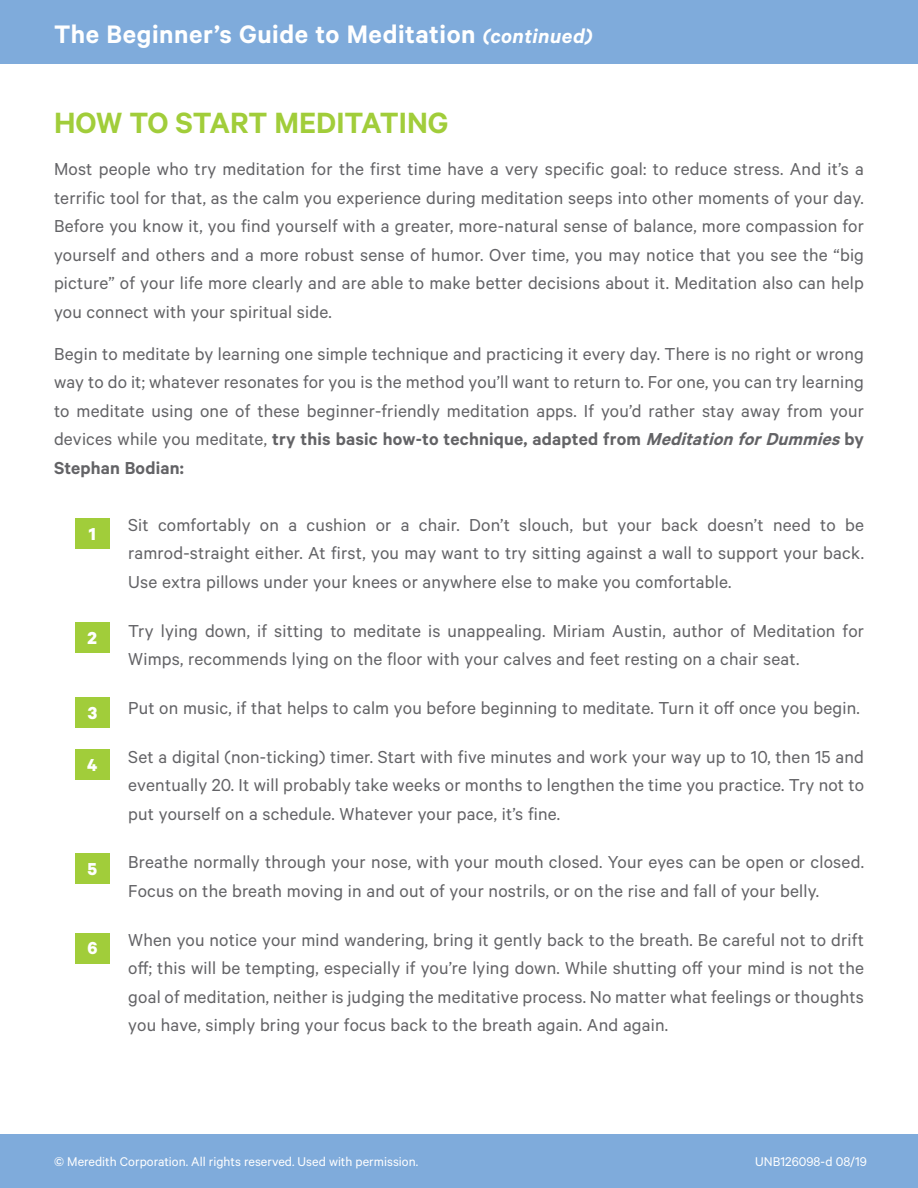
<style>
.page{position:relative;width:918px;height:1188px;background:#fff}
.page>*{position:absolute;margin:0;border:0;box-sizing:border-box;transform-origin:0 0}
.t1{font:600 33px "Calibre";color:#a1cd3a}
.t2{font:600 28.5px "Calibre";letter-spacing:.02em;color:#fff}
.t3{font:19.5px/28.5px "Calibre";letter-spacing:.01em;color:#636366;text-align:justify}
.t4{font:700 19.5px "Calibre";color:#fff}
.t5{font:14.25px "Calibre";color:#fff}
.s1{font-style:italic;font-size:22.5px}
.s2{font-weight:600}
.s3{font-weight:600;font-style:italic}
</style>
<div class="page">
<div style="left:0;top:0;width:918px;height:63px;background:#7fabdb"></div>
<div style="left:0;top:1134px;width:918px;height:54px;background:#7fabdb"></div>
<div style="left:75px;top:518px;width:34px;height:31px;background:#a1cd3a"></div>
<div style="left:75px;top:622px;width:34px;height:31px;background:#a1cd3a"></div>
<div style="left:75px;top:698px;width:34px;height:30px;background:#a1cd3a"></div>
<div style="left:75px;top:750px;width:34px;height:30px;background:#a1cd3a"></div>
<div style="left:75px;top:853px;width:34px;height:31px;background:#a1cd3a"></div>
<div style="left:75px;top:933px;width:34px;height:30px;background:#a1cd3a"></div>
<p class="t2" style="left:54px;top:17px;width:540px">The Beginner’s Guide to Meditation <span class="s1">(continued)</span></p>
<p class="t1" style="left:54px;top:103px;width:396px">HOW TO START MEDITATING</p>
<p class="t3" style="left:54px;top:154px;width:812px">Most people who try meditation for the first time have a very specific goal: to reduce stress. And it’s a terrific tool for that, as the calm you experience during meditation seeps into other moments of your day.<br>Before you know it, you find yourself with a greater, more-natural sense of balance, more compassion for yourself and others and a more robust sense of humor. Over time, you may notice that you see the “big picture” of your life more clearly and are able to make better decisions about it. Meditation also can help you connect with your spiritual side.</p>
<p class="t3" style="left:54px;top:339px;width:812px">Begin to meditate by learning one simple technique and practicing it every day. There is no right or wrong way to do it; whatever resonates for you is the method you’ll want to return to. For one, you can try learning to meditate using one of these beginner-friendly meditation apps. If you’d rather stay away from your devices while you meditate, <span class="s2">try this basic how-to technique, adapted from</span> <span class="s3">MeditationforDummies</span><span class="s2">by Stephan Bodian:</span></p>
<p class="t4" style="left:89px;top:522px;width:9px">1</p>
<p class="t4" style="left:88px;top:626px;width:11px">2</p>
<p class="t4" style="left:88px;top:701px;width:11px">3</p>
<p class="t4" style="left:87px;top:753px;width:12px">4</p>
<p class="t4" style="left:88px;top:857px;width:11px">5</p>
<p class="t4" style="left:87px;top:936px;width:12px">6</p>
<p class="t3" style="left:128px;top:510px;width:737px">Sit comfortably on a cushion or a chair. Don’t slouch, but your back doesn’t need to be ramrod-straight either. At first, you may want to try sitting against a wall to support your back.<br>Use extra pillows under your knees or anywhere else to make you comfortable.</p>
<p class="t3" style="left:128px;top:616px;width:737px">Try lying down, if sitting to meditate is unappealing. Miriam Austin, author of Meditation for<br>Wimps, recommends lying on the floor with your calves and feet resting on a chair seat.</p>
<p class="t3" style="left:128px;top:693px;width:733px">Put on music, if that helps to calm you before beginning to meditate. Turn it off once you begin.</p>
<p class="t3" style="left:128px;top:742px;width:737px">Set a digital (non-ticking) timer. Start with five minutes and work your way up to 10, then 15 and eventually 20. It will probably take weeks or months to lengthen the time you practice. Try not to put yourself on a schedule. Whatever your pace, it’s fine.</p>
<p class="t3" style="left:128px;top:847px;width:737px">Breathe normally through your nose, with your mouth closed. Your eyes can be open or closed.<br>Focus on the breath moving in and out of your nostrils, or on the rise and fall of your belly.</p>
<p class="t3" style="left:128px;top:925px;width:737px">When you notice your mind wandering, bring it gently back to the breath. Be careful not to drift off; this will be tempting, especially if you’re lying down. While shutting off your mind is not the goal of meditation, neither is judging the meditative process. No matter what feelings or thoughts you have, simply bring your focus back to the breath again. And again.</p>
<p class="t5" style="left:54px;top:1154px;width:366px">© Meredith Corporation. All rights reserved. Used with permission.</p>
<p class="t5" style="left:755px;top:1153px;width:113px">UNB126098-d 08/19</p>
</div>
